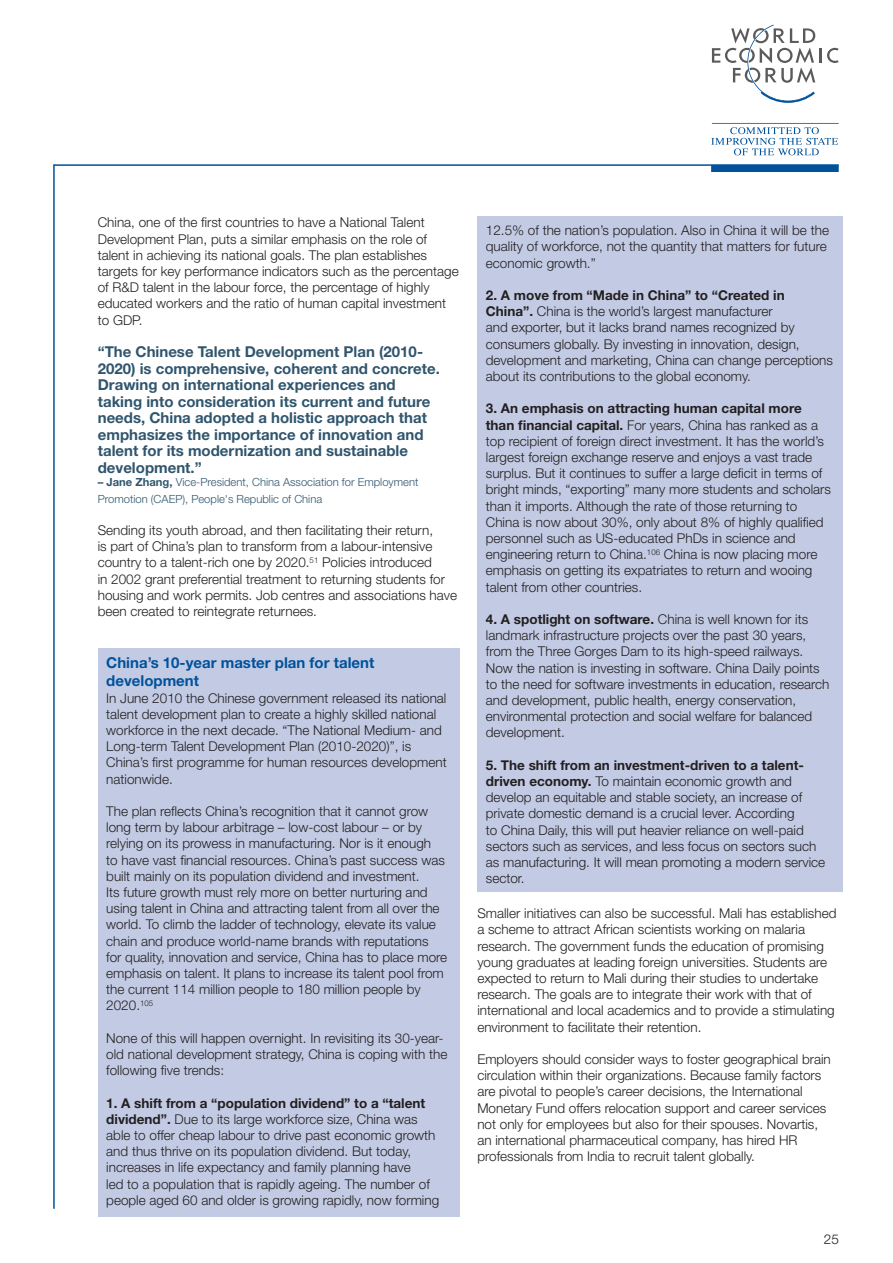
<style>
.page{position:relative;width:893px;height:1263px;background:#fff}
.page>*{position:absolute;margin:0;border:0;box-sizing:border-box;transform-origin:0 0}
.t1{font:700 15px/16.5px "Helvetica Neue";color:#30556d}
.t2{font:700 15px/18px "Helvetica Neue";color:#01529a}
.t3{font:300 13.5px/16.2px "Helvetica Neue";color:#231f20}
.t4{font:300 11.25px/16.2px "Helvetica Neue";color:#30556d}
.s1{font-weight:700}
</style>
<div class="page">
<hr style="left:712px;top:123px;width:127px;height:1px;background:#6c6d70">
<svg style="left:711px;top:127px;width:127px;height:28px"></svg>
<hr style="left:819px;top:48px;width:3px;height:15px;background:#5a5a5d">
<svg style="left:827px;top:48px;width:12px;height:15px"></svg>
<svg style="left:712px;top:25px;width:103px;height:78px"></svg>
<hr style="left:54px;top:164px;width:785px;height:2px;background:#01529a">
<div style="left:711px;top:165px;width:128px;height:7px;background:#01529a"></div>
<hr style="left:53px;top:164px;width:2px;height:1045px;background:#01529a">
<div style="left:98px;top:648px;width:361px;height:568px;background:#c3cbe4"></div>
<div style="left:477px;top:216px;width:366px;height:676px;background:#c3cbe4"></div>
<p class="t3" style="left:98px;top:214px;width:362px">China, one of the first countries to have a National Talent Development Plan, puts a similar emphasis on the role of talent in achieving its national goals. The plan establishes targets for key performance indicators such as the percentage of R&amp;D talent in the labour force, the percentage of highly educated workers and the ratio of human capital investment to GDP.</p>
<p class="t1" style="left:98px;top:343px;width:344px">“The Chinese Talent Development Plan (2010- 2020) is comprehensive, coherent and concrete.<br>Drawing on international experiences and taking into consideration its current and future needs, China adopted a holistic approach that emphasizes the importance of innovation and talent for its modernization and sustainable development.”</p>
<p class="t4" style="left:98px;top:474px;width:322px"><span class="s1">– Jane Zhang,</span> Vice-President, China Association for Employment<br>Promotion (CAEP), People's Republic of China</p>
<p class="t3" style="left:98px;top:522px;width:361px">Sending its youth abroad, and then facilitating their return,<br>is part of China’s plan to transform from a labour-intensive country to a talent-rich one by 2020.<sup>51</sup> Policies introduced<br>in 2002 grant preferential treatment to returning students for housing and work permits. Job centres and associations have been created to reintegrate returnees.</p>
<p class="t2" style="left:106px;top:654px;width:270px">China’s 10-year master plan for talent development</p>
<p class="t3" style="left:106px;top:689px;width:342px">In June 2010 the Chinese government released its national talent development plan to create a highly skilled national workforce in the next decade. “The National Medium- and Long-term Talent Development Plan (2010-2020)”, is China’s first programme for human resources development nationwide.</p>
<p class="t3" style="left:106px;top:803px;width:342px">The plan reflects China’s recognition that it cannot grow long term by labour arbitrage – low-cost labour – or by relying on its prowess in manufacturing. Nor is it enough<br>to have vast financial resources. China’s past success was built mainly on its population dividend and investment.<br>Its future growth must rely more on better nurturing and using talent in China and attracting talent from all over the world. To climb the ladder of technology, elevate its value chain and produce world-name brands with reputations for quality, innovation and service, China has to place more emphasis on talent. It plans to increase its talent pool from the current 114 million people to 180 million people by 2020.<sup>105</sup></p>
<p class="t3" style="left:106px;top:1029px;width:343px">None of this will happen overnight. In revisiting its 30-year&shy;old national development strategy, China is coping with the following five trends:</p>
<p class="t3" style="left:106px;top:1094px;width:334px"><span class="s1">1. A shift from a “population dividend” to a “talent dividend”.</span> Due to its large workforce size, China was able to offer cheap labour to drive past economic growth and thus thrive on its population dividend. But today, increases in life expectancy and family planning have<br>led to a population that is rapidly ageing. The number of people aged 60 and older is growing rapidly, now forming</p>
<p class="t3" style="left:486px;top:222px;width:345px">12.5% of the nation’s population. Also in China it will be the quality of workforce, not the quantity that matters for future economic growth.”</p>
<p class="t3" style="left:486px;top:287px;width:349px"><span class="s1">2. A move from “Made in China” to “Created in China”.</span> China is the world’s largest manufacturer<br>and exporter, but it lacks brand names recognized by consumers globally. By investing in innovation, design, development and marketing, China can change perceptions about its contributions to the global economy.</p>
<p class="t3" style="left:486px;top:400px;width:347px"><span class="s1">3. An emphasis on attracting human capital more than financial capital.</span> For years, China has ranked as a top recipient of foreign direct investment. It has the world’s largest foreign exchange reserve and enjoys a vast trade surplus. But it continues to suffer a large deficit in terms of bright minds, “exporting” many more students and scholars than it imports. Although the rate of those returning to China is now about 30%, only about 8% of highly qualified personnel such as US-educated PhDs in science and engineering return to China.<sup>106</sup> China is now placing more emphasis on getting its expatriates to return and wooing talent from other countries.</p>
<p class="t3" style="left:486px;top:611px;width:345px"><span class="s1">4. A spotlight on software.</span> China is well known for its landmark infrastructure projects over the past 30 years, from the Three Gorges Dam to its high-speed railways.<br>Now the nation is investing in software. China Daily points to the need for software investments in education, research and development, public health, energy conservation, environmental protection and social welfare for balanced development.</p>
<p class="t3" style="left:486px;top:757px;width:341px"><span class="s1">5. The shift from an investment-driven to a talent&shy;driven economy.</span> To maintain economic growth and develop an equitable and stable society, an increase of private domestic demand is a crucial lever. According<br>to China Daily, this will put heavier reliance on well-paid sectors such as services, and less focus on sectors such as manufacturing. It will mean promoting a modern service sector.</p>
<p class="t3" style="left:477px;top:905px;width:361px">Smaller initiatives can also be successful. Mali has established a scheme to attract African scientists working on malaria research. The government funds the education of promising young graduates at leading foreign universities. Students are expected to return to Mali during their studies to undertake research. The goals are to integrate their work with that of international and local academics and to provide a stimulating environment to facilitate their retention.</p>
<p class="t3" style="left:477px;top:1051px;width:355px">Employers should consider ways to foster geographical brain circulation within their organizations. Because family factors are pivotal to people’s career decisions, the International Monetary Fund offers relocation support and career services not only for employees but also for their spouses. Novartis, an international pharmaceutical company, has hired HR professionals from India to recruit talent globally.</p>
<p class="t3" style="left:824px;top:1230px;width:17px">25</p>
</div>
